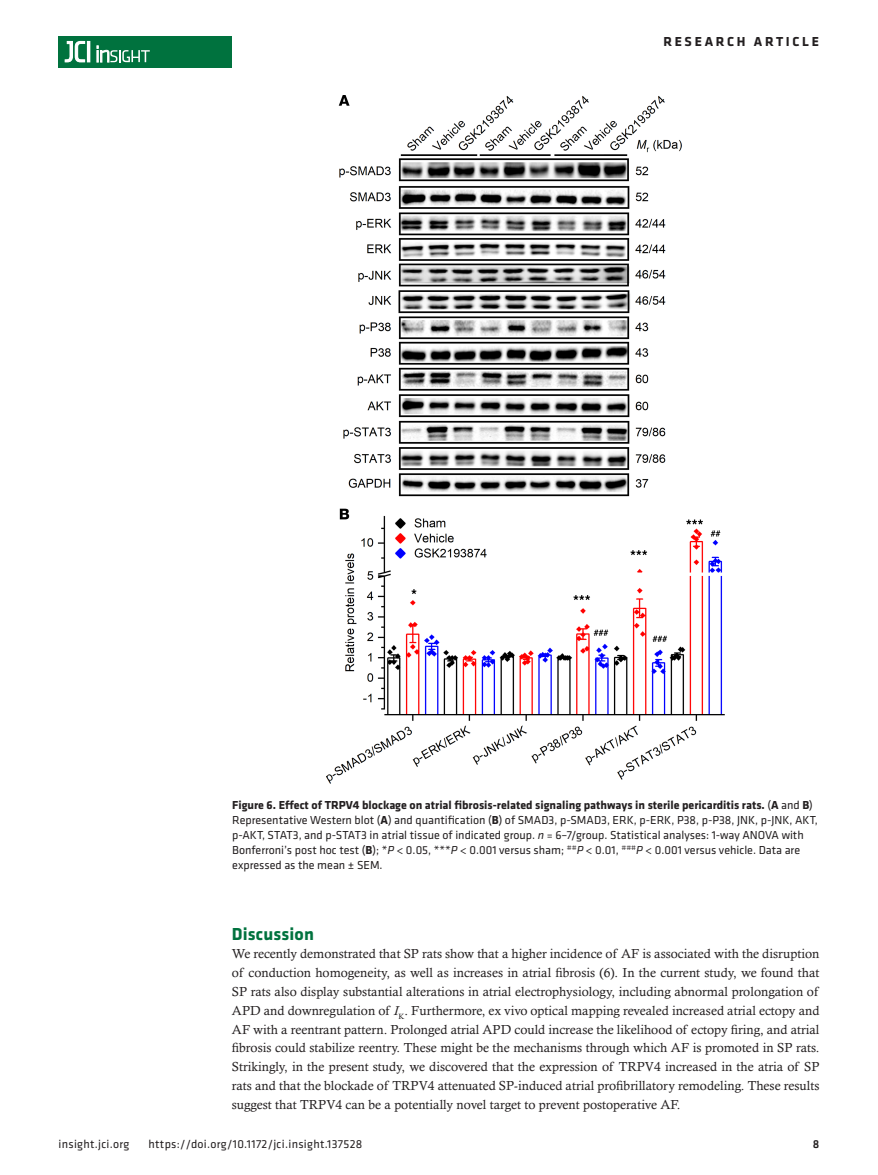
<style>
.page{position:relative;width:878px;height:1175px;background:#fff}
.page>*{position:absolute;margin:0;border:0;box-sizing:border-box;transform-origin:0 0}
.t1{font:700 18px "Klavika";letter-spacing:.01em;color:#00723e}
.t2{font:700 13.5px "Klavika Basic";letter-spacing:.2em;color:#231f20}
.t3{font:13.2px/18.8px "Calisto MT Std";color:#231f20;text-align:justify}
.t4{font:12px/15px "Klavika Basic";color:#231f20}
.t5{font:12px "Klavika Basic";letter-spacing:.025em;color:#231f20}
.t6{font:500 12px "Klavika Basic";color:#231f20}
.s1{font-weight:700}
.s2{font-style:italic}
</style>
<div class="page">
<div style="left:59px;top:36px;width:173px;height:31px;background:#00723e"></div>
<hr style="left:87px;top:41px;width:3px;height:21px;background:#fff">
<svg style="left:64px;top:41px;width:21px;height:22px"></svg>
<svg style="left:97px;top:46px;width:53px;height:16px"></svg>
<img style="left:327px;top:96px;width:397px;height:687px">
<p class="t2" style="left:663px;top:32px;width:157px">RESEARCH ARTICLE</p>
<p class="t4" style="left:232px;top:797px;width:587px"><span class="s1">Figure 6. Effect of TRPV4 blockage on atrial fibrosis-related signaling pathways in sterile pericarditis rats.</span> (<span class="s1">A</span> and <span class="s1">B</span>)<br>Representative Western blot (<span class="s1">A</span>) and quantification (<span class="s1">B</span>) of SMAD3, p-SMAD3, ERK, p-ERK, P38, p-P38, JNK, p-JNK, AKT, p-AKT, STAT3, and p-STAT3 in atrial tissue of indicated group. <span class="s2">n</span> = 6–7/group. Statistical analyses: 1-way ANOVA with Bonferroni’s post hoc test (<span class="s1">B</span>); *<span class="s2">P</span> &lt; 0.05, ***<span class="s2">P</span> &lt; 0.001 versus sham; <sup>##</sup><span class="s2">P</span> &lt; 0.01, <sup>###</sup><span class="s2">P</span> &lt; 0.001 versus vehicle. Data are expressed as the mean ± SEM.</p>
<h1 class="t1" style="left:232px;top:920px;width:84px">Discussion</h1>
<p class="t3" style="left:232px;top:944px;width:589px">We recently demonstrated that SP rats show that a higher incidence of AF is associated with the disruption of conduction homogeneity, as well as increases in atrial fibrosis (6). In the current study, we found that SP rats also display substantial alterations in atrial electrophysiology, including abnormal prolongation of APD and downregulation of <span class="s2">I</span><sub>K</sub>. Furthermore, ex vivo optical mapping revealed increased atrial ectopy and AF with a reentrant pattern. Prolonged atrial APD could increase the likelihood of ectopy firing, and atrial fibrosis could stabilize reentry. These might be the mechanisms through which AF is promoted in SP rats.<br>Strikingly, in the present study, we discovered that the expression of TRPV4 increased in the atria of SP rats and that the blockade of TRPV4 attenuated SP-induced atrial profibrillatory remodeling. These results suggest that TRPV4 can be a potentially novel target to prevent postoperative AF.</p>
<p class="t5" style="left:58px;top:1135px;width:72px">insight.jci.org</p>
<p class="t5" style="left:148px;top:1135px;width:215px">https://doi.org/10.1172/jci.insight.137528</p>
<p class="t6" style="left:812px;top:1135px;width:8px">8</p>
</div>
